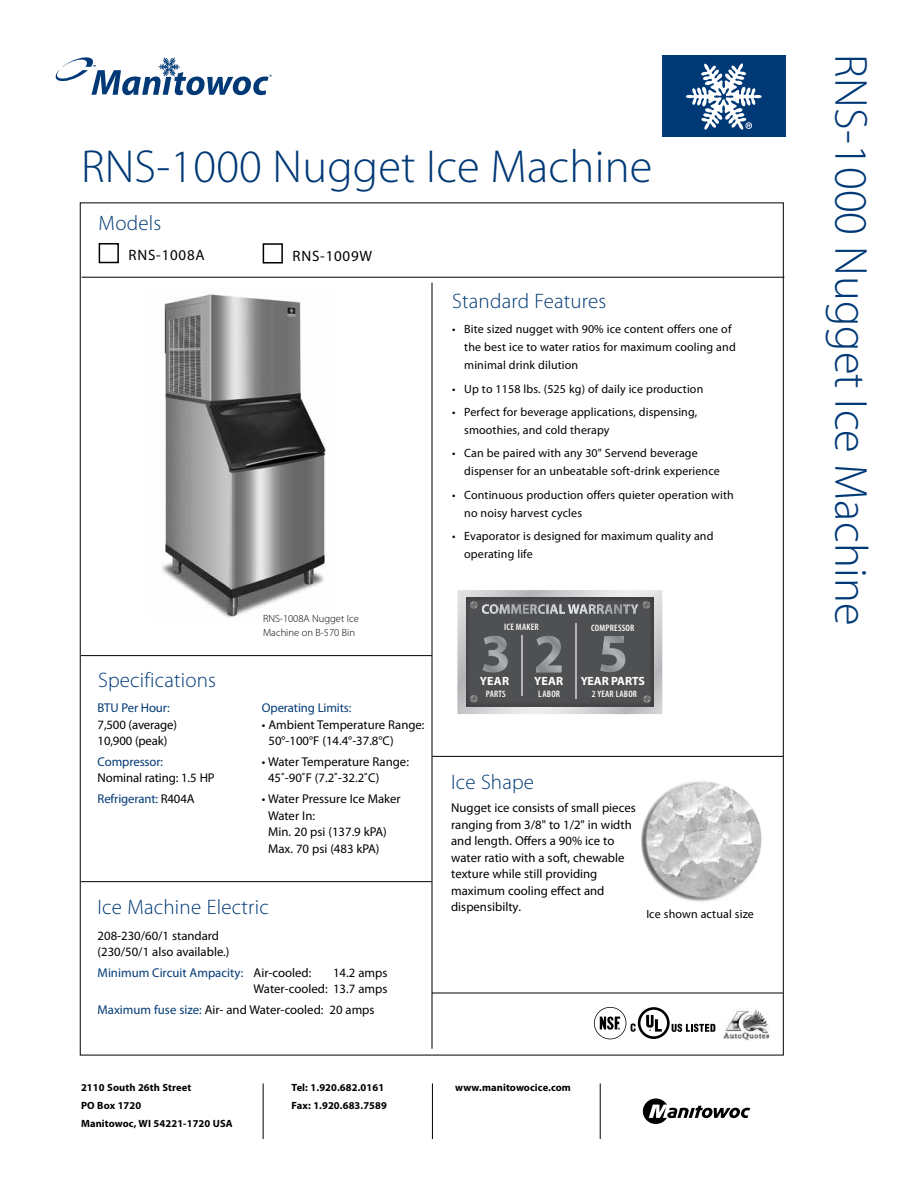
<style>
.page{position:relative;width:918px;height:1188px;background:#fff}
.page>*{position:absolute;margin:0;border:0;box-sizing:border-box;transform-origin:0 0}
.t1{font:300 46.5px "Myriad Pro";letter-spacing:.005em;color:#003976}
.t2{font:300 21px "Myriad Pro";letter-spacing:.01em;color:#003976}
.t3{font:15px "Myriad Pro";letter-spacing:.05em;color:#000}
.t4{font:12.75px/16.5px "Myriad Pro";color:#000}
.t5{font:12.75px "Myriad Pro";letter-spacing:-.01em;color:#003976}
.t6{font:12px/18px "Myriad Pro";letter-spacing:.01em;color:#000}
.t7{font:700 12px "Myriad Pro";letter-spacing:-.005em;color:#fff}
.t8{font:700 10.5px/18px "Myriad Pro";letter-spacing:.01em;color:#000}
.t9{font:300 10.5px/13.5px "Myriad Pro";color:#000}
.t10{font:600 condensed 9.45px "Myriad Pro";letter-spacing:.025em;color:#fff}
.s1{color:#003976}
.s2{color:#000}
</style>
<div class="page">
<div style="left:99px;top:243px;width:20px;height:20px;border:2px solid #000"></div>
<div style="left:263px;top:243px;width:20px;height:21px;border:2px solid #000"></div>
<hr style="left:82px;top:277px;width:702px;height:1px;background:#000">
<hr style="left:81px;top:655px;width:351px;height:1px;background:#000">
<hr style="left:263px;top:1083px;width:1px;height:56px;background:#000">
<hr style="left:432px;top:1083px;width:1px;height:56px;background:#000">
<hr style="left:600px;top:1083px;width:1px;height:56px;background:#000">
<svg style="left:643px;top:1098px;width:107px;height:26px"></svg>
<svg style="left:56px;top:57px;width:216px;height:38px"></svg>
<img style="left:162px;top:294px;width:164px;height:324px">
<div style="left:662px;top:55px;width:123px;height:82px;background:#003976"></div>
<svg style="left:686px;top:63px;width:76px;height:67px"></svg>
<hr style="left:432px;top:993px;width:351px;height:1px;background:#000">
<svg style="left:594px;top:1007px;width:121px;height:32px"></svg>
<img style="left:723px;top:1009px;width:47px;height:32px">
<hr style="left:432px;top:283px;width:1px;height:766px;background:#000">
<hr style="left:432px;top:756px;width:351px;height:1px;background:#000">
<svg style="left:457px;top:590px;width:205px;height:124px;background:#6f7072"></svg>
<hr style="left:81px;top:881px;width:351px;height:1px;background:#000">
<img style="left:642px;top:781px;width:120px;height:121px">
<h1 class="t1" style="left:81px;top:141px;width:573px">RNS-1000 Nugget Ice Machine</h1>
<h2 class="t2" style="left:99px;top:212px;width:64px">Models</h2>
<p class="t3" style="left:129px;top:246px;width:77px">RNS-1008A</p>
<p class="t3" style="left:293px;top:246px;width:81px">RNS-1009W</p>
<h2 class="t2" style="left:98px;top:668px;width:119px">Specifications</h2>
<p class="t5" style="left:98px;top:700px;width:74px">BTU Per Hour:</p>
<p class="t4" style="left:98px;top:716px;width:81px">7,500 (average)<br>10,900 (peak)</p>
<p class="t5" style="left:98px;top:754px;width:67px">Compressor:</p>
<p class="t4" style="left:98px;top:768px;width:119px;line-height:20.9px">Nominal rating: 1.5 HP<br><span class="s1">Refrigerant:</span> R404A</p>
<p class="t9" style="left:263px;top:612px;width:97px">RNS-1008A Nugget Ice<br>Machine on B-570 Bin</p>
<p class="t5" style="left:262px;top:700px;width:91px">Operating Limits:</p>
<p class="t4" style="left:269px;top:716px;width:158px;text-indent:-7px">• Ambient Temperature Range:<br>50°-100°F (14.4°-37.8°C)</p>
<p class="t4" style="left:268px;top:753px;width:142px;text-indent:-6px">• Water Temperature Range:<br>45˚-90˚F (7.2˚-32.2˚C)</p>
<p class="t4" style="left:268px;top:791px;width:134px;text-indent:-6px">• Water Pressure Ice Maker<br>Water In:<br>Min. 20 psi (137.9 kPA)<br>Max. 70 psi (483 kPA)</p>
<h2 class="t2" style="left:98px;top:896px;width:173px">Ice Machine Electric</h2>
<p class="t4" style="left:98px;top:927px;width:133px">208-230/60/1 standard (230/50/1 also available.)</p>
<p class="t5" style="left:98px;top:965px;width:215px">Minimum Circuit Ampacity: <span class="s2">Air-cooled:</span></p>
<p class="t4" style="left:254px;top:964px;width:135px;text-align:right">14.2 amps<br>Water-cooled: 13.7 amps</p>
<p class="t4" style="left:98px;top:1001px;width:279px"><span class="s1">Maximum fuse size:</span> Air- and Water-cooled: 20 amps</p>
<h2 class="t2" style="left:452px;top:290px;width:156px">Standard Features</h2>
<p class="t6" style="left:464px;top:320px;width:273px;text-indent:-12px">• Bite sized nugget with 90% ice content offers one of the best ice to water ratios for maximum cooling and minimal drink dilution</p>
<p class="t6" style="left:452px;top:379px;width:253px">• Up to 1158 lbs. (525 kg) of daily ice production</p>
<p class="t6" style="left:464px;top:403px;width:234px;text-indent:-12px">• Perfect for beverage applications, dispensing, smoothies, and cold therapy</p>
<p class="t6" style="left:464px;top:444px;width:257px;text-indent:-12px">• Can be paired with any 30" Servend beverage dispenser for an unbeatable soft-drink experience</p>
<p class="t6" style="left:464px;top:486px;width:271px;text-indent:-12px">• Continuous production offers quieter operation with no noisy harvest cycles</p>
<p class="t6" style="left:464px;top:527px;width:251px;text-indent:-12px">• Evaporator is designed for maximum quality and operating life</p>
<p class="t10" style="left:504px;top:621px;width:36px">ICE MAKER</p>
<p class="t10" style="left:591px;top:622px;width:45px">COMPRESSOR</p>
<p class="t7" style="left:480px;top:673px;width:31px">YEAR</p>
<p class="t7" style="left:534px;top:673px;width:31px">YEAR</p>
<p class="t10" style="left:486px;top:688px;width:21px">PARTS</p>
<p class="t10" style="left:538px;top:688px;width:23px">LABOR</p>
<p class="t7" style="left:581px;top:673px;width:66px">YEAR PARTS</p>
<p class="t10" style="left:592px;top:688px;width:47px">2 YEAR LABOR</p>
<h2 class="t2" style="left:451px;top:771px;width:85px">Ice Shape</h2>
<p class="t4" style="left:451px;top:800px;width:186px">Nugget ice consists of small pieces ranging from 3/8" to 1/2" in width and length. Offers a 90% ice to water ratio with a soft, chewable texture while still providing maximum cooling effect and dispensibilty.</p>
<p class="t6" style="left:646px;top:904px;width:109px">Ice shown actual size</p>
<p class="t8" style="left:81px;top:1078px;width:153px">2110 South 26th Street<br>PO Box 1720<br>Manitowoc, WI 54221-1720 USA</p>
<p class="t8" style="left:292px;top:1078px;width:97px">Tel: 1.920.682.0161<br>Fax: 1.920.683.7589</p>
<p class="t8" style="left:455px;top:1078px;width:117px">www.manitowocice.com</p>
<h1 class="t1" style="left:876px;top:54px;width:573px;rotate:90deg">RNS-1000 Nugget Ice Machine</h1>
</div>
